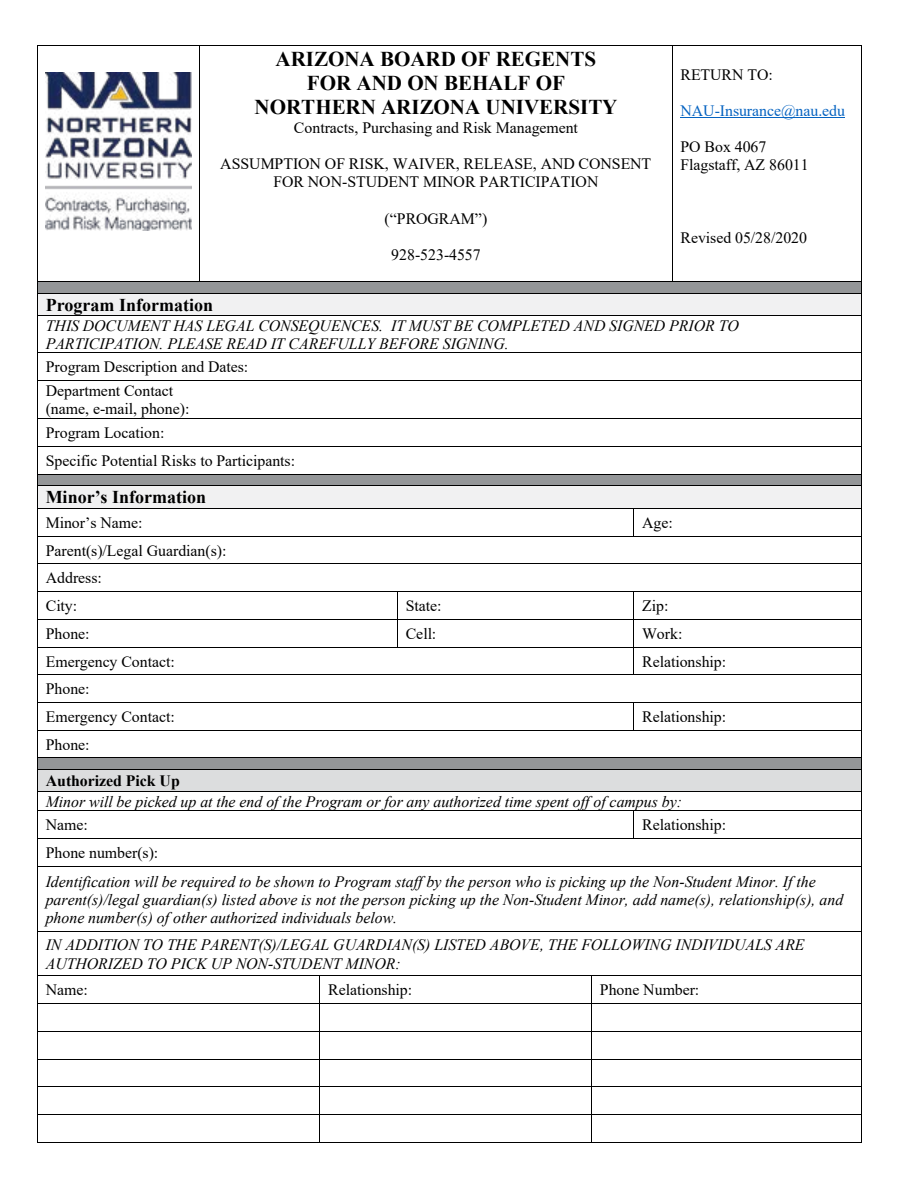
<style>
.page{position:relative;width:918px;height:1188px;background:#fff}
.page>*{position:absolute;margin:0;border:0;box-sizing:border-box;transform-origin:0 0}
.t1{font:700 21px/24.2px "Times New Roman";color:#000;text-align:center}
.t2{font:700 18px "Times New Roman";color:#000}
.t3{font:italic 15.9px/18.1px "Times New Roman";color:#000}
.t4{font:15.9px/24.2px "Times New Roman";color:#000}
.t5{font:15.9px "Times New Roman";color:#0563c1}
.t6{font:700 15.9px "Times New Roman";color:#000}
</style>
<div class="page">
<hr style="left:680px;top:118px;width:165px;height:1px;background:#0563c1">
<hr style="left:38px;top:45px;width:161px;height:1px;background:#000">
<hr style="left:200px;top:45px;width:472px;height:1px;background:#000">
<hr style="left:673px;top:45px;width:188px;height:1px;background:#000">
<hr style="left:37px;top:46px;width:1px;height:235px;background:#000">
<hr style="left:199px;top:46px;width:1px;height:235px;background:#000">
<hr style="left:672px;top:46px;width:1px;height:235px;background:#000">
<hr style="left:861px;top:46px;width:1px;height:235px;background:#000">
<div style="left:38px;top:282px;width:823px;height:11px;background:#949698"></div>
<hr style="left:38px;top:281px;width:161px;height:1px;background:#000">
<hr style="left:200px;top:281px;width:472px;height:1px;background:#000">
<hr style="left:673px;top:281px;width:188px;height:1px;background:#000">
<div style="left:46px;top:294px;width:807px;height:21px;background:#f1f1f2"></div>
<hr style="left:38px;top:293px;width:823px;height:1px;background:#000">
<svg style="left:37px;top:281px;width:1px;height:35px"></svg>
<hr style="left:38px;top:315px;width:823px;height:1px;background:#000">
<svg style="left:861px;top:281px;width:1px;height:35px"></svg>
<hr style="left:37px;top:316px;width:1px;height:36px;background:#000">
<hr style="left:861px;top:316px;width:1px;height:36px;background:#000">
<hr style="left:38px;top:352px;width:823px;height:1px;background:#000">
<svg style="left:37px;top:352px;width:1px;height:29px"></svg>
<hr style="left:38px;top:380px;width:823px;height:1px;background:#000">
<svg style="left:861px;top:352px;width:1px;height:29px"></svg>
<hr style="left:37px;top:381px;width:1px;height:37px;background:#000">
<hr style="left:861px;top:381px;width:1px;height:37px;background:#000">
<hr style="left:38px;top:418px;width:823px;height:1px;background:#000">
<hr style="left:38px;top:446px;width:823px;height:1px;background:#000">
<div style="left:38px;top:475px;width:823px;height:11px;background:#949698"></div>
<hr style="left:38px;top:474px;width:823px;height:1px;background:#000">
<div style="left:38px;top:486px;width:823px;height:22px;background:#f1f1f2"></div>
<hr style="left:38px;top:486px;width:823px;height:1px;background:#000">
<hr style="left:38px;top:508px;width:596px;height:1px;background:#000">
<hr style="left:634px;top:508px;width:227px;height:1px;background:#000">
<hr style="left:38px;top:536px;width:596px;height:1px;background:#000">
<hr style="left:634px;top:536px;width:227px;height:1px;background:#000">
<hr style="left:38px;top:563px;width:823px;height:1px;background:#000">
<hr style="left:38px;top:591px;width:359px;height:1px;background:#000">
<hr style="left:398px;top:591px;width:236px;height:1px;background:#000">
<hr style="left:634px;top:591px;width:227px;height:1px;background:#000">
<hr style="left:38px;top:619px;width:359px;height:1px;background:#000">
<hr style="left:398px;top:619px;width:236px;height:1px;background:#000">
<hr style="left:634px;top:619px;width:227px;height:1px;background:#000">
<hr style="left:38px;top:647px;width:359px;height:1px;background:#000">
<svg style="left:397px;top:591px;width:1px;height:57px"></svg>
<hr style="left:398px;top:647px;width:236px;height:1px;background:#000">
<hr style="left:634px;top:647px;width:227px;height:1px;background:#000">
<hr style="left:38px;top:674px;width:596px;height:1px;background:#000">
<hr style="left:634px;top:674px;width:227px;height:1px;background:#000">
<hr style="left:38px;top:702px;width:596px;height:1px;background:#000">
<hr style="left:634px;top:702px;width:227px;height:1px;background:#000">
<hr style="left:38px;top:730px;width:596px;height:1px;background:#000">
<hr style="left:634px;top:730px;width:227px;height:1px;background:#000">
<div style="left:38px;top:759px;width:823px;height:10px;background:#949698"></div>
<hr style="left:38px;top:758px;width:823px;height:1px;background:#000">
<div style="left:38px;top:770px;width:823px;height:22px;background:#dcddde"></div>
<hr style="left:38px;top:769px;width:823px;height:1px;background:#000">
<hr style="left:38px;top:792px;width:823px;height:1px;background:#000">
<hr style="left:38px;top:811px;width:596px;height:1px;background:#000">
<hr style="left:634px;top:811px;width:227px;height:1px;background:#000">
<hr style="left:38px;top:838px;width:596px;height:1px;background:#000">
<hr style="left:634px;top:838px;width:227px;height:1px;background:#000">
<svg style="left:37px;top:418px;width:1px;height:449px"></svg>
<hr style="left:38px;top:866px;width:823px;height:1px;background:#000">
<svg style="left:861px;top:418px;width:1px;height:449px"></svg>
<hr style="left:37px;top:867px;width:1px;height:65px;background:#000">
<hr style="left:861px;top:867px;width:1px;height:65px;background:#000">
<hr style="left:38px;top:931px;width:823px;height:1px;background:#000">
<hr style="left:37px;top:932px;width:1px;height:43px;background:#000">
<hr style="left:861px;top:932px;width:1px;height:43px;background:#000">
<hr style="left:38px;top:975px;width:281px;height:1px;background:#000">
<hr style="left:320px;top:975px;width:271px;height:1px;background:#000">
<hr style="left:592px;top:975px;width:269px;height:1px;background:#000">
<hr style="left:38px;top:1003px;width:281px;height:1px;background:#000">
<hr style="left:320px;top:1003px;width:271px;height:1px;background:#000">
<hr style="left:592px;top:1003px;width:269px;height:1px;background:#000">
<hr style="left:38px;top:1031px;width:281px;height:1px;background:#000">
<hr style="left:320px;top:1031px;width:271px;height:1px;background:#000">
<hr style="left:592px;top:1031px;width:269px;height:1px;background:#000">
<hr style="left:38px;top:1059px;width:281px;height:1px;background:#000">
<hr style="left:320px;top:1059px;width:271px;height:1px;background:#000">
<hr style="left:592px;top:1059px;width:269px;height:1px;background:#000">
<hr style="left:38px;top:1086px;width:281px;height:1px;background:#000">
<hr style="left:320px;top:1086px;width:271px;height:1px;background:#000">
<hr style="left:592px;top:1086px;width:269px;height:1px;background:#000">
<hr style="left:38px;top:1114px;width:281px;height:1px;background:#000">
<hr style="left:320px;top:1114px;width:271px;height:1px;background:#000">
<hr style="left:592px;top:1114px;width:269px;height:1px;background:#000">
<svg style="left:37px;top:975px;width:1px;height:168px"></svg>
<hr style="left:38px;top:1142px;width:281px;height:1px;background:#000">
<svg style="left:319px;top:975px;width:1px;height:168px"></svg>
<hr style="left:320px;top:1142px;width:271px;height:1px;background:#000">
<svg style="left:591px;top:975px;width:1px;height:168px"></svg>
<hr style="left:592px;top:1142px;width:269px;height:1px;background:#000">
<svg style="left:861px;top:975px;width:1px;height:168px"></svg>
<img style="left:46px;top:73px;width:145px;height:158px">
<h1 class="t1" style="left:255px;top:46px;width:364px">ARIZONA BOARD OF REGENTS<br>FOR AND ON BEHALF OF<br>NORTHERN ARIZONA UNIVERSITY</h1>
<p class="t4" style="left:294px;top:115px;width:286px">Contracts, Purchasing and Risk Management</p>
<p class="t4" style="left:220px;top:154px;width:433px;line-height:18.1px;text-align:center">ASSUMPTION OF RISK, WAIVER, RELEASE, AND CONSENT<br>FOR NON-STUDENT MINOR PARTICIPATION</p>
<p class="t4" style="left:385px;top:206px;width:104px">(“PROGRAM”)</p>
<p class="t4" style="left:391px;top:242px;width:91px">928-523-4557</p>
<p class="t4" style="left:680px;top:62px;width:94px">RETURN TO:</p>
<p class="t5" style="left:680px;top:99px;width:166px">NAU-Insurance@nau.edu</p>
<p class="t4" style="left:680px;top:137px;width:130px;line-height:18px">PO Box 4067<br>Flagstaff, AZ 86011</p>
<p class="t4" style="left:680px;top:225px;width:128px">Revised 05/28/2020</p>
<p class="t2" style="left:46px;top:292px;width:169px">Program Information</p>
<p class="t3" style="left:46px;top:316px;width:695px">THIS DOCUMENT HAS LEGAL CONSEQUENCES. IT MUST BE COMPLETED AND SIGNED PRIOR TO<br>PARTICIPATION. PLEASE READ IT CAREFULLY BEFORE SIGNING.</p>
<p class="t4" style="left:46px;top:354px;width:204px">Program Description and Dates:<br>Department Contact</p>
<p class="t4" style="left:46px;top:396px;width:145px">(name, e-mail, phone):<br>Program Location:</p>
<p class="t4" style="left:46px;top:448px;width:251px">Specific Potential Risks to Participants:</p>
<p class="t2" style="left:46px;top:484px;width:162px">Minor’s Information</p>
<p class="t4" style="left:46px;top:510px;width:98px">Minor’s Name:</p>
<p class="t4" style="left:642px;top:510px;width:32px">Age:</p>
<p class="t4" style="left:46px;top:536px;width:182px;line-height:27.8px">Parent(s)/Legal Guardian(s):<br>Address:<br>City:</p>
<p class="t4" style="left:406px;top:593px;width:37px">State:</p>
<p class="t4" style="left:642px;top:593px;width:28px">Zip:</p>
<p class="t4" style="left:46px;top:621px;width:46px">Phone:</p>
<p class="t4" style="left:406px;top:621px;width:32px">Cell:</p>
<p class="t4" style="left:642px;top:621px;width:42px">Work:</p>
<p class="t4" style="left:46px;top:649px;width:131px">Emergency Contact:</p>
<p class="t4" style="left:642px;top:649px;width:86px">Relationship:</p>
<p class="t4" style="left:46px;top:674px;width:131px;line-height:27.9px">Phone:<br>Emergency Contact:</p>
<p class="t4" style="left:642px;top:704px;width:86px">Relationship:</p>
<p class="t4" style="left:46px;top:732px;width:46px">Phone:</p>
<p class="t6" style="left:46px;top:770px;width:136px">Authorized Pick Up</p>
<p class="t3" style="left:46px;top:792px;width:638px">Minor will be picked up at the end of the Program or for any authorized time spent off of campus by:</p>
<p class="t4" style="left:46px;top:812px;width:44px">Name:</p>
<p class="t4" style="left:642px;top:812px;width:86px">Relationship:</p>
<p class="t4" style="left:46px;top:840px;width:114px">Phone number(s):</p>
<p class="t3" style="left:46px;top:872px;width:799px">Identification will be required to be shown to Program staff by the person who is picking up the Non-Student Minor. If the parent(s)/legal guardian(s) listed above is not the person picking up the Non-Student Minor, add name(s), relationship(s), and phone number(s) of other authorized individuals below.</p>
<p class="t3" style="left:46px;top:936px;width:760px">IN ADDITION TO THE PARENT(S)/LEGAL GUARDIAN(S) LISTED ABOVE, THE FOLLOWING INDIVIDUALS ARE<br>AUTHORIZED TO PICK UP NON-STUDENT MINOR:</p>
<p class="t4" style="left:46px;top:977px;width:44px">Name:</p>
<p class="t4" style="left:328px;top:977px;width:86px">Relationship:</p>
<p class="t4" style="left:600px;top:977px;width:101px">Phone Number:</p>
</div>
